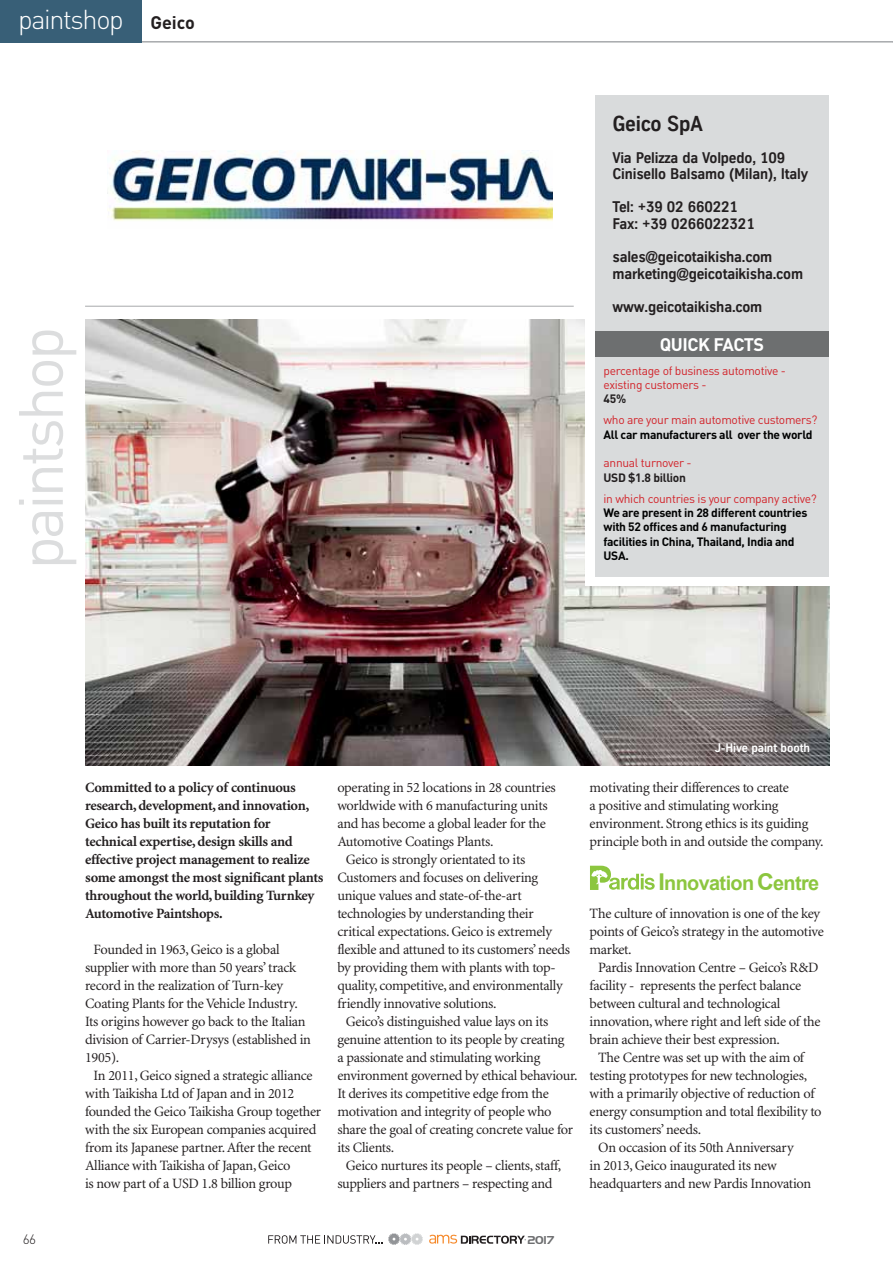
<style>
.page{position:relative;width:893px;height:1263px;background:#fff}
.page>*{position:absolute;margin:0;border:0;box-sizing:border-box;transform-origin:0 0}
.t1{font:61.5px "DIN";letter-spacing:-.05em;color:#dcddde}
.t2{font:300 27px "DIN";letter-spacing:-.05em;color:#fff}
.t3{font:700 21px "TK Type";letter-spacing:-.01em;color:#231f20}
.t4{font:700 19.8px "Arial";letter-spacing:-.03em;color:#8cc63f}
.t5{font:700 18px "DIN";letter-spacing:-.025em;color:#fff}
.t6{font:700 15px/16.5px "TK Type";letter-spacing:-.01em;color:#231f20}
.t7{font:14.25px/18px "Minion MM.367.585.9.";letter-spacing:-.02em;color:#231f20}
.t8{font:14.25px/18px "Minion MM.578.585.9.";letter-spacing:-.02em;color:#231f20}
.t9{font:300 13.5px "DIN";color:#231f20}
.t10{font:700 12px/14.4px "DIN";letter-spacing:-.025em;color:#010202}
.t11{font:12px/14.4px "DIN";letter-spacing:-.025em;color:#d2232a}
.t12{font:700 12px "DIN";letter-spacing:-.025em;color:#231f20}
.t13{font:700 12px "TK Type";letter-spacing:-.005em;color:#fff}
.t14{font:700 12px "Handel Gothic SV";color:#6d6e70}
.s1{font-weight:700;font-size:18px;color:#231f20}
.s2{font-size:23.1px}
</style>
<div class="page">
<img style="left:85px;top:320px;width:744px;height:445px">
<div style="left:585px;top:315px;width:253px;height:271px;background:#fff"></div>
<hr style="left:43px;top:41px;width:850px;height:2px;background:#a7a9ac">
<div style="left:0;top:0;width:142px;height:43px;background:#385f77"></div>
<svg style="left:388px;top:1233px;width:35px;height:12px"></svg>
<svg style="left:268px;top:1235px;width:114px;height:9px"></svg>
<svg style="left:429px;top:1235px;width:97px;height:9px"></svg>
<svg style="left:590px;top:866px;width:65px;height:24px"></svg>
<div style="left:595px;top:96px;width:234px;height:235px;background:#d9dbdc"></div>
<div style="left:595px;top:331px;width:234px;height:245px;background:#d9dbdc"></div>
<div style="left:595px;top:331px;width:234px;height:26px;background:#6d6f70"></div>
<img style="left:109px;top:151px;width:443px;height:70px">
<hr style="left:85px;top:306px;width:489px;height:1px;background:#a7a9ac">
<h2 class="t2" style="left:18px;top:10px;width:178px">paintshop <span class="s1">Geico</span></h2>
<h1 class="t1" style="left:19px;top:570px;width:244px;rotate:-90deg">paintshop</h1>
<h3 class="t3" style="left:613px;top:116px;width:92px">Geico SpA</h3>
<p class="t6" style="left:613px;top:150px;width:197px">Via Pelizza da Volpedo, 109<br>Cinisello Balsamo (Milan), Italy</p>
<p class="t6" style="left:613px;top:200px;width:144px">Tel: +39 02 660221<br>Fax: +39 0266022321</p>
<p class="t6" style="left:613px;top:250px;width:192px">sales@geicotaikisha.com marketing@geicotaikisha.com</p>
<p class="t6" style="left:613px;top:300px;width:151px">www.geicotaikisha.com</p>
<p class="t5" style="left:660px;top:338px;width:106px">QUICK FACTS</p>
<p class="t11" style="left:604px;top:364px;width:184px">percentage of business automotive - existing customers -</p>
<p class="t12" style="left:604px;top:395px;width:24px">45%</p>
<p class="t11" style="left:604px;top:414px;width:215px">who are your main automotive customers?</p>
<p class="t10" style="left:604px;top:428px;width:211px">All car manufacturers all over the world</p>
<p class="t11" style="left:604px;top:457px;width:90px">annual turnover -</p>
<p class="t12" style="left:604px;top:473px;width:84px">USD $1.8 billion</p>
<p class="t11" style="left:604px;top:492px;width:215px">in which countries is your company active?</p>
<p class="t10" style="left:604px;top:507px;width:205px">We are present in 28 different countries with 52 offices and 6 manufacturing facilities in China, Thailand, India and<br>USA.</p>
<p class="t8" style="left:85px;top:780px;width:240px">Committed to a policy of continuous research, development, and innovation, Geico has built its reputation for technical expertise, design skills and effective project management to realize some amongst the most significant plants throughout the world, building Turnkey Automotive Paintshops.</p>
<p class="t7" style="left:94px;top:942px;width:188px">Founded in 1963, Geico is a global</p>
<p class="t7" style="left:85px;top:960px;width:213px">supplier with more than 50 years’ track</p>
<p class="t7" style="left:85px;top:978px;width:199px">record in the realization of Turn-key</p>
<p class="t7" style="left:85px;top:996px;width:214px">Coating Plants for the Vehicle Industry.</p>
<p class="t7" style="left:85px;top:1014px;width:222px">Its origins however go back to the Italian</p>
<p class="t7" style="left:85px;top:1032px;width:227px">division of Carrier-Drysys (established in</p>
<p class="t7" style="left:85px;top:1050px;width:36px">1905).</p>
<p class="t7" style="left:94px;top:1068px;width:221px">In 2011, Geico signed a strategic alliance</p>
<p class="t7" style="left:85px;top:1086px;width:211px">with Taikisha Ltd of Japan and in 2012</p>
<p class="t7" style="left:85px;top:1104px;width:238px">founded the Geico Taikisha Group together</p>
<p class="t7" style="left:85px;top:1122px;width:233px">with the six European companies acquired</p>
<p class="t7" style="left:85px;top:1140px;width:228px">from its Japanese partner. After the recent</p>
<p class="t7" style="left:85px;top:1158px;width:207px">Alliance with Taikisha of Japan, Geico</p>
<p class="t7" style="left:85px;top:1176px;width:208px">is now part of a USD 1.8 billion group</p>
<p class="t7" style="left:337px;top:780px;width:220px">operating in 52 locations in 28 countries</p>
<p class="t7" style="left:337px;top:798px;width:212px">worldwide with 6 manufacturing units</p>
<p class="t7" style="left:337px;top:816px;width:210px">and has become a global leader for the</p>
<p class="t7" style="left:337px;top:834px;width:158px">Automotive Coatings Plants.</p>
<p class="t7" style="left:346px;top:852px;width:181px">Geico is strongly orientated to its</p>
<p class="t7" style="left:337px;top:870px;width:202px">Customers and focuses on delivering</p>
<p class="t7" style="left:337px;top:888px;width:186px">unique values and state-of-the-art</p>
<p class="t7" style="left:337px;top:906px;width:198px">technologies by understanding their</p>
<p class="t7" style="left:337px;top:924px;width:216px">critical expectations. Geico is extremely</p>
<p class="t7" style="left:337px;top:942px;width:234px">flexible and attuned to its customers’ needs</p>
<p class="t7" style="left:337px;top:960px;width:220px">by providing them with plants with top-</p>
<p class="t7" style="left:337px;top:978px;width:227px">quality, competitive, and environmentally</p>
<p class="t7" style="left:337px;top:996px;width:161px">friendly innovative solutions.</p>
<p class="t7" style="left:346px;top:1014px;width:204px">Geico’s distinguished value lays on its</p>
<p class="t7" style="left:337px;top:1032px;width:229px">genuine attention to its people by creating</p>
<p class="t7" style="left:337px;top:1050px;width:204px">a passionate and stimulating working</p>
<p class="t7" style="left:337px;top:1068px;width:242px">environment governed by ethical behaviour.</p>
<p class="t7" style="left:337px;top:1086px;width:213px">It derives its competitive edge from the</p>
<p class="t7" style="left:337px;top:1104px;width:216px">motivation and integrity of people who</p>
<p class="t7" style="left:337px;top:1122px;width:237px">share the goal of creating concrete value for</p>
<p class="t7" style="left:337px;top:1140px;width:58px">its Clients.</p>
<p class="t7" style="left:346px;top:1158px;width:217px">Geico nurtures its people – clients, staff,</p>
<p class="t7" style="left:337px;top:1176px;width:217px">suppliers and partners – respecting and</p>
<p class="t13" style="left:715px;top:744px;width:97px">J-Hive paint booth</p>
<p class="t7" style="left:590px;top:780px;width:236px">motivating their differences to create<br>a positive and stimulating working environment. Strong ethics is its guiding principle both in and outside the company.</p>
<h3 class="t4" style="left:658px;top:872px;width:162px"><span class="s2">I</span>nnovation <span class="s2">C</span>entre</h3>
<p class="t7" style="left:590px;top:906px;width:232px">The culture of innovation is one of the key</p>
<p class="t7" style="left:590px;top:924px;width:236px">points of Geico’s strategy in the automotive</p>
<p class="t7" style="left:590px;top:942px;width:44px">market.</p>
<p class="t7" style="left:598px;top:960px;width:222px">Pardis Innovation Centre – Geico’s R&amp;D</p>
<p class="t7" style="left:590px;top:978px;width:213px">facility - represents the perfect balance</p>
<p class="t7" style="left:590px;top:996px;width:192px">between cultural and technological</p>
<p class="t7" style="left:590px;top:1014px;width:232px">innovation, where right and left side of the</p>
<p class="t7" style="left:590px;top:1032px;width:192px">brain achieve their best expression.</p>
<p class="t7" style="left:598px;top:1050px;width:207px">The Centre was set up with the aim of</p>
<p class="t7" style="left:590px;top:1068px;width:219px">testing prototypes for new technologies,</p>
<p class="t7" style="left:590px;top:1086px;width:226px">with a primarily objective of reduction of</p>
<p class="t7" style="left:590px;top:1104px;width:233px">energy consumption and total flexibility to</p>
<p class="t7" style="left:590px;top:1122px;width:113px">its customers’ needs.</p>
<p class="t7" style="left:598px;top:1140px;width:197px">On occasion of its 50th Anniversary</p>
<p class="t7" style="left:590px;top:1158px;width:188px">in 2013, Geico inaugurated its new</p>
<p class="t7" style="left:590px;top:1176px;width:223px">headquarters and new Pardis Innovation</p>
<p class="t9" style="left:23px;top:1234px;width:15px">66</p>
<p class="t14" style="left:527px;top:1233px;width:29px">2017</p>
</div>
